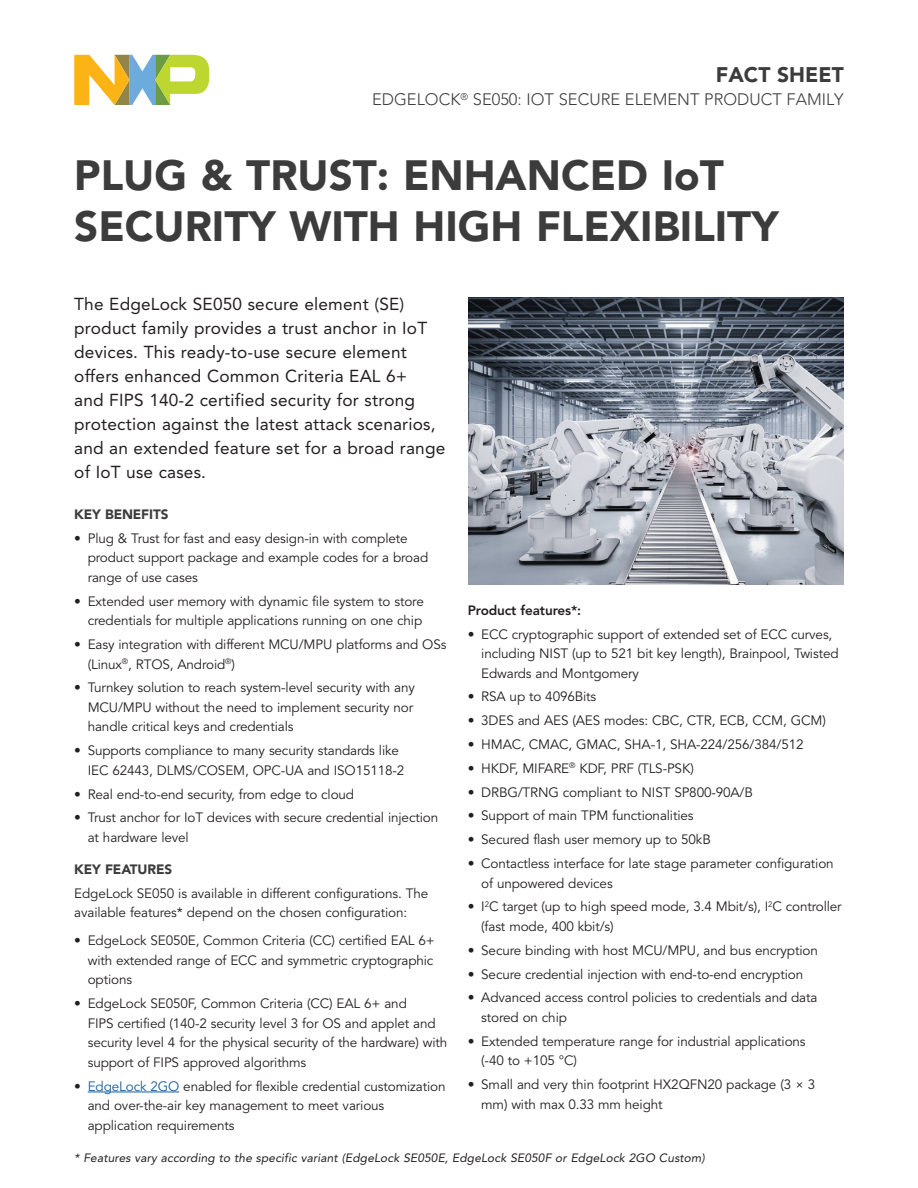
<style>
.page{position:relative;width:918px;height:1188px;background:#fff}
.page>*{position:absolute;margin:0;border:0;box-sizing:border-box;transform-origin:0 0}
.Headline{font:900 42px/50.4px "Avenir LT Std";color:#3c3c3c}
.Collateral_Name{font:900 21px "Avenir LT Std";color:#3c3c3c}
.Intro_Body_Text{font:17.25px/24px "Avenir LT Std";letter-spacing:.01em;color:#231f20}
.Product_Name{font:300 16.5px "Avenir LT Std";color:#3c3c3c}
.Body_Text{font:13.5px/19.5px "Avenir LT Std";letter-spacing:-.01em;color:#231f20}
.Body_Text_Header{font:900 13.5px "Avenir LT Std";letter-spacing:-.01em;color:#3c3c3c}
.Body_Text_Bullet{font:800 13.5px "Avenir LT Std";letter-spacing:-.01em;color:#231f20}
.t1{font:italic 12px "Avenir LT Std";letter-spacing:.01em;color:#231f20}
.s1{color:#175d9e}
</style>
<div class="page">
<svg style="left:74px;top:55px;width:135px;height:50px"></svg>
<hr style="left:88px;top:1092px;width:91px;height:1px;background:#175d9e">
<img style="left:469px;top:297px;width:375px;height:287px">
<p class="Collateral_Name" style="left:716px;top:62px;width:129px">FACT SHEET</p>
<p class="Product_Name" style="left:372px;top:90px;width:473px">EDGELOCK<sup>®</sup> SE050: IOT SECURE ELEMENT PRODUCT FAMILY</p>
<p class="Headline" style="left:74px;top:150px;width:706px">PLUG &amp; TRUST: ENHANCED IoT<br>SECURITY WITH HIGH FLEXIBILITY</p>
<p class="Intro_Body_Text" style="left:74px;top:293px;width:373px">The EdgeLock SE050 secure element (SE) product family provides a trust anchor in IoT devices. This ready-to-use secure element offers enhanced Common Criteria EAL 6+<br>and FIPS 140-2 certified security for strong protection against the latest attack scenarios, and an extended feature set for a broad range of IoT use cases.</p>
<p class="Body_Text_Header" style="left:74px;top:506px;width:96px">KEY BENEFITS</p>
<p class="Body_Text" style="left:88px;top:529px;width:342px;text-indent:-14px">• Plug &amp; Trust for fast and easy design-in with complete product support package and example codes for a broad range of use cases</p>
<p class="Body_Text" style="left:74px;top:592px;width:351px;text-align:right">• Extended user memory with dynamic file system to store credentials for multiple applications running on one chip</p>
<p class="Body_Text" style="left:88px;top:635px;width:360px;text-indent:-14px">• Easy integration with different MCU/MPU platforms and OSs (Linux<sup>®</sup>, RTOS, Android<sup>®</sup>)</p>
<p class="Body_Text" style="left:88px;top:678px;width:329px;text-indent:-14px">• Turnkey solution to reach system-level security with any<br>MCU/MPU without the need to implement security nor handle critical keys and credentials</p>
<p class="Body_Text" style="left:88px;top:741px;width:318px;text-indent:-14px">• Supports compliance to many security standards like<br>IEC 62443, DLMS/COSEM, OPC-UA and ISO15118-2</p>
<p class="Body_Text" style="left:74px;top:785px;width:281px">• Real end-to-end security, from edge to cloud</p>
<p class="Body_Text" style="left:88px;top:808px;width:352px;text-indent:-14px">• Trust anchor for IoT devices with secure credential injection at hardware level</p>
<p class="Body_Text_Header" style="left:74px;top:861px;width:99px">KEY FEATURES</p>
<p class="Body_Text" style="left:74px;top:884px;width:355px">EdgeLock SE050 is available in different configurations. The available features* depend on the chosen configuration:</p>
<p class="Body_Text" style="left:88px;top:931px;width:349px;text-align:justify;text-indent:-14px">• EdgeLock SE050E, Common Criteria (CC) certified EAL 6+ with extended range of ECC and symmetric cryptographic options</p>
<p class="Body_Text" style="left:88px;top:994px;width:361px;text-indent:-14px">• EdgeLock SE050F, Common Criteria (CC) EAL 6+ and<br>FIPS certified (140-2 security level 3 for OS and applet and security level 4 for the physical security of the hardware) with support of FIPS approved algorithms</p>
<p class="Body_Text" style="left:88px;top:1077px;width:359px;text-indent:-14px">• <span class="s1">EdgeLock 2GO</span> enabled for flexible credential customization and over-the-air key management to meet various application requirements</p>
<p class="Body_Text_Bullet" style="left:468px;top:602px;width:115px">Product features*:</p>
<p class="Body_Text" style="left:481px;top:625px;width:359px;text-indent:-14px">• ECC cryptographic support of extended set of ECC curves, including NIST (up to 521 bit key length), Brainpool, Twisted<br>Edwards and Montgomery</p>
<p class="Body_Text" style="left:468px;top:687px;width:130px">• RSA up to 4096Bits</p>
<p class="Body_Text" style="left:468px;top:711px;width:360px">• 3DES and AES (AES modes: CBC, CTR, ECB, CCM, GCM)</p>
<p class="Body_Text" style="left:468px;top:735px;width:337px">• HMAC, CMAC, GMAC, SHA-1, SHA-224/256/384/512</p>
<p class="Body_Text" style="left:468px;top:759px;width:228px">• HKDF, MIFARE<sup>®</sup> KDF, PRF (TLS-PSK)</p>
<p class="Body_Text" style="left:468px;top:783px;width:287px">• DRBG/TRNG compliant to NIST SP800-90A/B</p>
<p class="Body_Text" style="left:468px;top:806px;width:227px">• Support of main TPM functionalities</p>
<p class="Body_Text" style="left:468px;top:830px;width:245px">• Secured flash user memory up to 50kB</p>
<p class="Body_Text" style="left:481px;top:854px;width:354px;text-indent:-14px">• Contactless interface for late stage parameter configuration of unpowered devices</p>
<p class="Body_Text" style="left:481px;top:897px;width:362px;text-indent:-14px">• I<sup>2</sup>C target (up to high speed mode, 3.4 Mbit/s), I<sup>2</sup>C controller (fast mode, 400 kbit/s)</p>
<p class="Body_Text" style="left:468px;top:941px;width:352px">• Secure binding with host MCU/MPU, and bus encryption</p>
<p class="Body_Text" style="left:468px;top:965px;width:337px">• Secure credential injection with end-to-end encryption</p>
<p class="Body_Text" style="left:481px;top:988px;width:338px;text-indent:-14px">• Advanced access control policies to credentials and data stored on chip</p>
<p class="Body_Text" style="left:481px;top:1032px;width:326px;text-indent:-14px">• Extended temperature range for industrial applications (-40 to +105 °C)</p>
<p class="Body_Text" style="left:481px;top:1075px;width:336px;text-indent:-14px">• Small and very thin footprint HX2QFN20 package (3 × 3 mm) with max 0.33 mm height</p>
<p class="t1" style="left:74px;top:1151px;width:632px">* Features vary according to the specific variant (EdgeLock SE050E, EdgeLock SE050F or EdgeLock 2GO Custom)</p>
</div>
